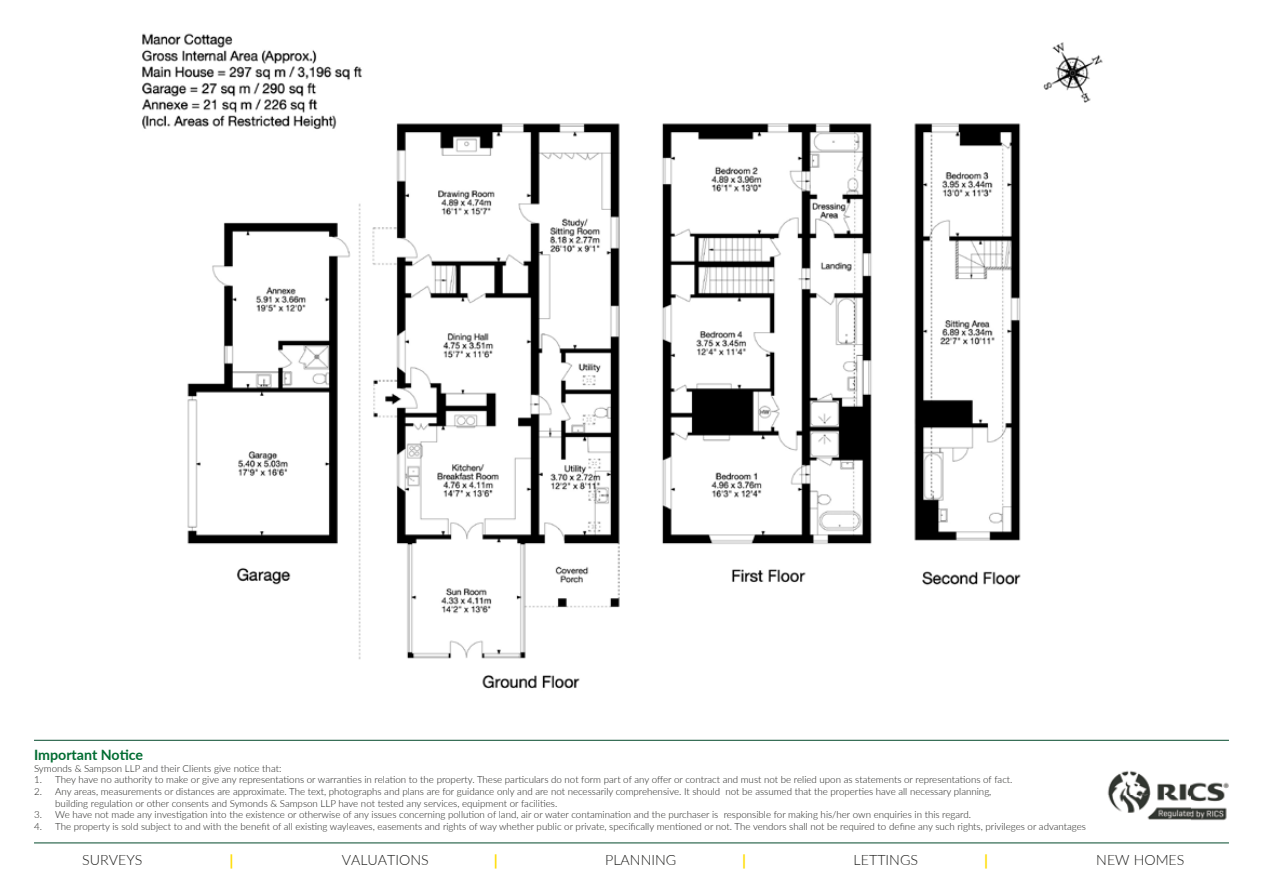
<style>
.page{position:relative;width:1263px;height:893px;background:#fff}
.page>*{position:absolute;margin:0;border:0;box-sizing:border-box;transform-origin:0 0}
.t1{font:300 14.25px "Lato";color:#1e1e1c}
.t2{font:700 14.25px "Lato";color:#006c31}
.t3{font:700 14.25px "Myriad Pro";color:#ffdc01}
.t4{font:300 9.75px/11.7px "Lato";color:#1e1e1c}
</style>
<div class="page">
<img style="left:142px;top:33px;width:961px;height:656px">
<img style="left:1107px;top:770px;width:122px;height:51px">
<hr style="left:34px;top:842px;width:1195px;height:1px;background:#044a2c">
<hr style="left:34px;top:740px;width:1195px;height:1px;background:#044a2c">
<h1 class="t2" style="left:34px;top:744px;width:111px">Important Notice</h1>
<p class="t4" style="left:34px;top:762px;width:249px">Symonds &amp; Sampson LLP and their Clients give notice that:</p>
<p class="t4" style="left:34px;top:774px;width:980px">1. They have no authority to make or give any representations or warranties in relation to the property. These particulars do not form part of any offer or contract and must not be relied upon as statements or representations of fact.</p>
<p class="t4" style="left:55px;top:785px;width:938px;text-indent:-21px">2. Any areas, measurements or distances are approximate. The text, photographs and plans are for guidance only and are not necessarily comprehensive. It should not be assumed that the properties have all necessary planning, building regulation or other consents and Symonds &amp; Sampson LLP have not tested any services, equipment or facilities.</p>
<p class="t4" style="left:34px;top:809px;width:938px">3. We have not made any investigation into the existence or otherwise of any issues concerning pollution of land, air or water contamination and the purchaser is responsible for making his/her own enquiries in this regard.</p>
<p class="t4" style="left:34px;top:820px;width:1053px">4. The property is sold subject to and with the benefit of all existing wayleaves, easements and rights of way whether public or private, specifically mentioned or not. The vendors shall not be required to define any such rights, privileges or advantages</p>
<h1 class="t1" style="left:82px;top:850px;width:62px">SURVEYS</h1>
<h1 class="t3" style="left:230px;top:851px;width:6px">|</h1>
<h1 class="t1" style="left:342px;top:850px;width:89px">VALUATIONS</h1>
<h1 class="t3" style="left:494px;top:851px;width:6px">|</h1>
<h1 class="t1" style="left:605px;top:850px;width:73px">PLANNING</h1>
<h1 class="t3" style="left:742px;top:851px;width:6px">|</h1>
<h1 class="t1" style="left:854px;top:850px;width:66px">LETTINGS</h1>
<h1 class="t3" style="left:984px;top:851px;width:6px">|</h1>
<h1 class="t1" style="left:1096px;top:850px;width:90px">NEW HOMES</h1>
</div>
